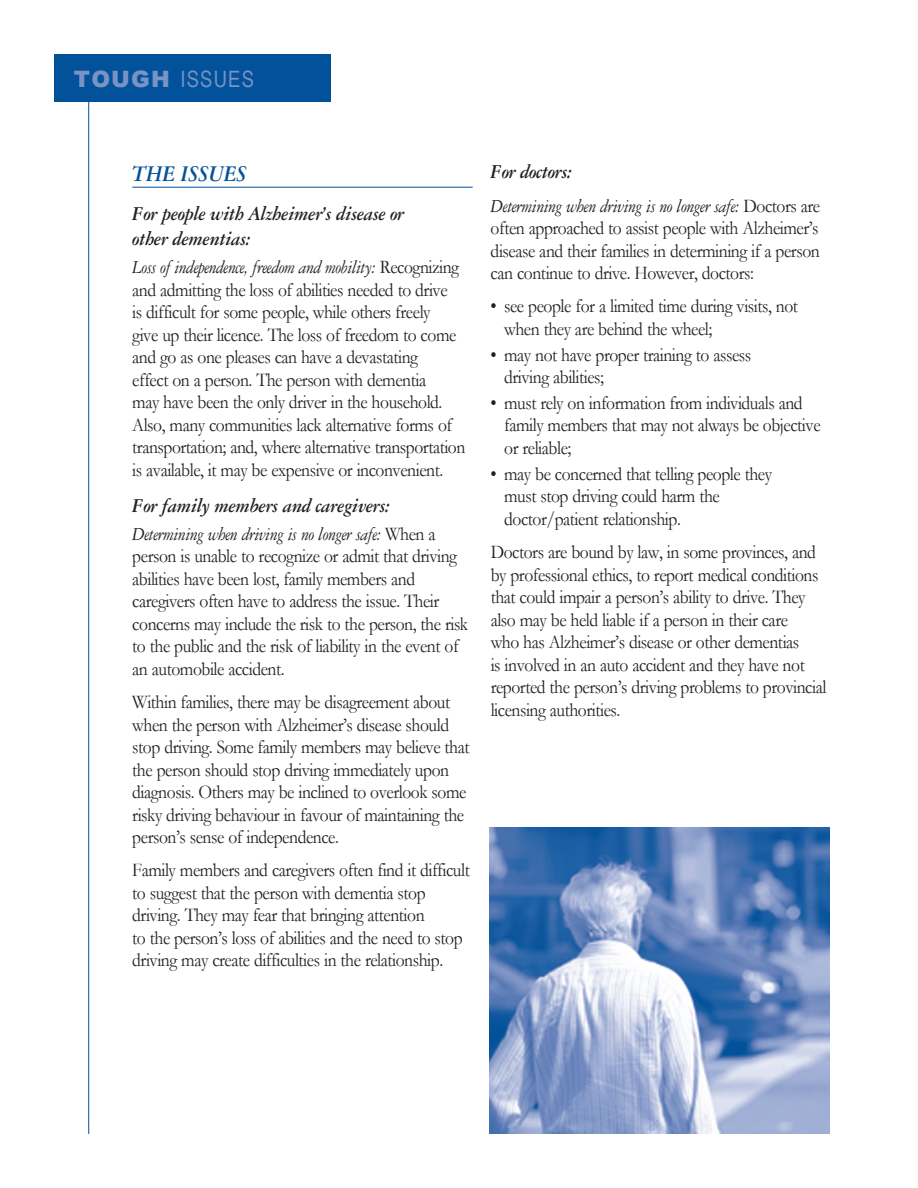
<style>
.page{position:relative;width:918px;height:1188px;background:#fff}
.page>*{position:absolute;margin:0;border:0;box-sizing:border-box;transform-origin:0 0}
.Headers{font:italic 700 24px "Garamond Three";letter-spacing:-.025em;color:#01529a;scale:.9 1}
.t1{font:22.5px "Arial Narrow";letter-spacing:.05em;color:#7a92c4}
.Sub_Heads{font:italic 700 21px/25.5px "Garamond Three";letter-spacing:-.025em;color:#231f20;scale:.9 1}
.Body_Copy{font:italic 700 21px "Garamond Three";letter-spacing:-.025em;color:#231f20;scale:.9 1}
.Body_Copy-2{font:19.5px/22.5px "Garamond";letter-spacing:-.025em;color:#231f20;scale:.9 1}
.s1{font-family:"Arial";font-weight:900}
.s2{font-family:"Garamond Three";font-style:italic}
</style>
<div class="page">
<hr style="left:132px;top:187px;width:341px;height:1px;background:#01529a">
<hr style="left:88px;top:100px;width:1px;height:1034px;background:#01529a">
<div style="left:54px;top:54px;width:277px;height:47px;background:#01529a"></div>
<img style="left:490px;top:827px;width:340px;height:307px">
<p class="t1" style="left:74px;top:63px;width:182px"><span class="s1">TOUGH</span> ISSUES</p>
<p class="Headers" style="left:132px;top:160px;width:129px">THE ISSUES</p>
<p class="Sub_Heads" style="left:132px;top:200px;width:304px">For people with Alzheimer’s disease or other dementias:</p>
<p class="Body_Copy-2" style="left:132px;top:256px;width:372px"><span class="s2">Loss of independence, freedom and mobility:</span> Recognizing and admitting the loss of abilities needed to drive<br>is difficult for some people, while others freely<br>give up their licence. The loss of freedom to come and go as one pleases can have a devastating<br>effect on a person. The person with dementia<br>may have been the only driver in the household.<br>Also, many communities lack alternative forms of transportation; and, where alternative transportation is available, it may be expensive or inconvenient.</p>
<p class="Sub_Heads" style="left:132px;top:493px;width:288px">For family members and caregivers:</p>
<p class="Body_Copy-2" style="left:132px;top:522px;width:375px"><span class="s2">Determining when driving is no longer safe:</span> When a person is unable to recognize or admit that driving abilities have been lost, family members and caregivers often have to address the issue. Their concerns may include the risk to the person, the risk to the public and the risk of liability in the event of an automobile accident.</p>
<p class="Body_Copy-2" style="left:132px;top:691px;width:376px">Within families, there may be disagreement about when the person with Alzheimer’s disease should stop driving. Some family members may believe that the person should stop driving immediately upon diagnosis. Others may be inclined to overlook some risky driving behaviour in favour of maintaining the person’s sense of independence.</p>
<p class="Body_Copy-2" style="left:132px;top:859px;width:377px">Family members and caregivers often find it difficult to suggest that the person with dementia stop driving. They may fear that bringing attention<br>to the person’s loss of abilities and the need to stop driving may create difficulties in the relationship.</p>
<p class="Body_Copy" style="left:491px;top:161px;width:92px">For doctors:</p>
<p class="Body_Copy-2" style="left:491px;top:194px;width:368px;text-align:justify"><span class="s2">Determining when driving is no longer safe:</span> Doctors are often approached to assist people with Alzheimer’s disease and their families in determining if a person can continue to drive. However, doctors:</p>
<p class="Body_Copy-2" style="left:504px;top:295px;width:328px;text-indent:-14px">• see people for a limited time during visits, not when they are behind the wheel;</p>
<p class="Body_Copy-2" style="left:504px;top:343px;width:276px;text-indent:-14px">• may not have proper training to assess driving abilities;</p>
<p class="Body_Copy-2" style="left:504px;top:391px;width:353px;text-indent:-14px">• must rely on information from individuals and family members that may not always be objective or reliable;</p>
<p class="Body_Copy-2" style="left:504px;top:462px;width:299px;text-indent:-14px">• may be concerned that telling people they must stop driving could harm the doctor/patient relationship.</p>
<p class="Body_Copy-2" style="left:491px;top:540px;width:375px">Doctors are bound by law, in some provinces, and by professional ethics, to report medical conditions that could impair a person’s ability to drive. They also may be held liable if a person in their care<br>who has Alzheimer’s disease or other dementias<br>is involved in an auto accident and they have not reported the person’s driving problems to provincial licensing authorities.</p>
</div>
